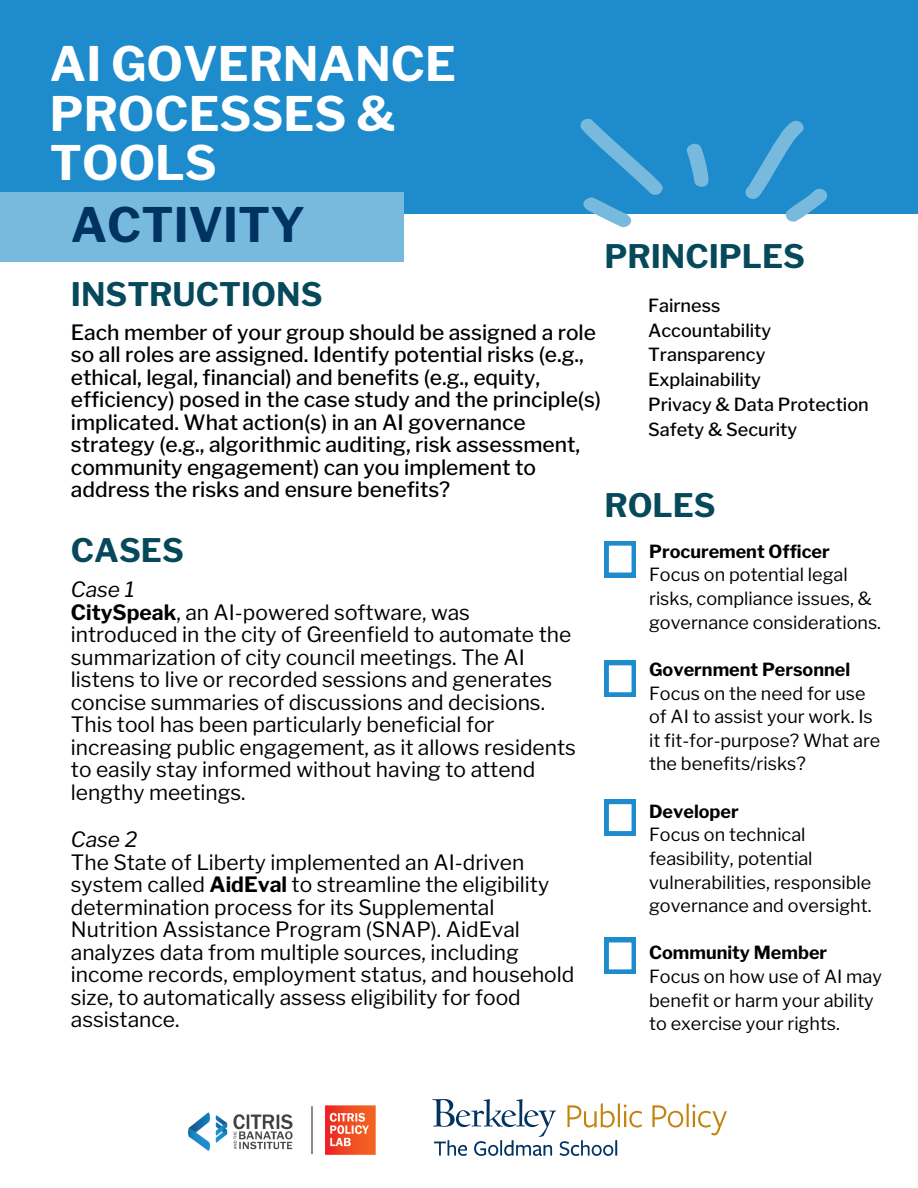
<style>
.page{position:relative;width:918px;height:1188px;background:#fff}
.page>*{position:absolute;margin:0;border:0;box-sizing:border-box;transform-origin:0 0}
.t1{font:700 47.25px/49.5px "Libre Franklin";color:#fff}
.t2{font:700 47.25px "Libre Franklin";color:#003262}
.t3{font:700 32.25px "Libre Franklin";color:#06495b}
.t4{font:21px/22.5px "Libre Franklin";color:#000}
.t5{font:500 21px/22.5px "Libre Franklin";color:#000}
.t6{font:18px/23.7px "Libre Franklin";color:#000}
.t7{font:500 18px/24.8px "Libre Franklin";color:#000}
.t8{font:700 18px "Libre Franklin";color:#000}
.s1{font-weight:700}
.s2{font-style:italic}
</style>
<div class="page">
<div style="left:0;top:0;width:918px;height:214px;background:#1e8ccc"></div>
<svg style="left:581px;top:118px;width:246px;height:109px"></svg>
<img style="left:187px;top:1105px;width:189px;height:50px">
<svg style="left:432px;top:1099px;width:295px;height:57px"></svg>
<div style="left:0;top:193px;width:404px;height:69px;background:#78bade"></div>
<svg style="left:604px;top:541px;width:32px;height:36px"></svg>
<svg style="left:604px;top:661px;width:32px;height:36px"></svg>
<svg style="left:604px;top:800px;width:32px;height:36px"></svg>
<svg style="left:604px;top:938px;width:32px;height:36px"></svg>
<p class="t1" style="left:50px;top:40px;width:408px">AI GOVERNANCE<br>PROCESSES &amp;<br>TOOLS</p>
<h1 class="t2" style="left:71px;top:197px;width:236px">ACTIVITY</h1>
<h2 class="t3" style="left:71px;top:275px;width:253px">INSTRUCTIONS</h2>
<h2 class="t5" style="left:71px;top:321px;width:532px">Each member of your group should be assigned a role so all roles are assigned. Identify potential risks (e.g., ethical, legal, financial) and benefits (e.g., equity, efficiency) posed in the case study and the principle(s) implicated. What action(s) in an AI governance strategy (e.g., algorithmic auditing, risk assessment, community engagement) can you implement to address the risks and ensure benefits?</h2>
<h5 class="t3" style="left:604px;top:236px;width:202px">PRINCIPLES</h5>
<h3 class="t7" style="left:648px;top:293px;width:222px">Fairness<br>Accountability<br>Transparency<br>Explainability<br>Privacy &amp; Data Protection<br>Safety &amp; Security</h3>
<h2 class="t3" style="left:604px;top:486px;width:113px">ROLES</h2>
<h2 class="t8" style="left:649px;top:540px;width:182px">Procurement Officer</h2>
<h4 class="t6" style="left:649px;top:563px;width:233px">Focus on potential legal risks, compliance issues, &amp; governance considerations.</h4>
<h4 class="t6" style="left:649px;top:658px;width:233px"><span class="s1">Government Personnel<br></span>Focus on the need for use of AI to assist your work. Is it fit-for-purpose? What are the benefits/risks?</h4>
<p class="t8" style="left:649px;top:800px;width:91px">Developer</p>
<p class="t6" style="left:649px;top:823px;width:224px">Focus on technical feasibility, potential vulnerabilities, responsible governance and oversight.</p>
<p class="t8" style="left:649px;top:942px;width:180px">Community Member</p>
<p class="t6" style="left:649px;top:965px;width:234px">Focus on how use of AI may benefit or harm your ability to exercise your rights.</p>
<p class="t3" style="left:71px;top:531px;width:114px">CASES</p>
<p class="t4" style="left:71px;top:579px;width:507px"><span class="s2">Case 1<br></span><span class="s1">CitySpeak</span>, an AI-powered software, was introduced in the city of Greenfield to automate the summarization of city council meetings. The AI listens to live or recorded sessions and generates concise summaries of discussions and decisions.<br>This tool has been particularly beneficial for increasing public engagement, as it allows residents to easily stay informed without having to attend lengthy meetings.</p>
<p class="t4" style="left:71px;top:828px;width:505px"><span class="s2">Case 2<br></span>The State of Liberty implemented an AI-driven system called <span class="s1">AidEval</span> to streamline the eligibility determination process for its Supplemental Nutrition Assistance Program (SNAP). AidEval analyzes data from multiple sources, including income records, employment status, and household size, to automatically assess eligibility for food assistance.</p>
</div>
